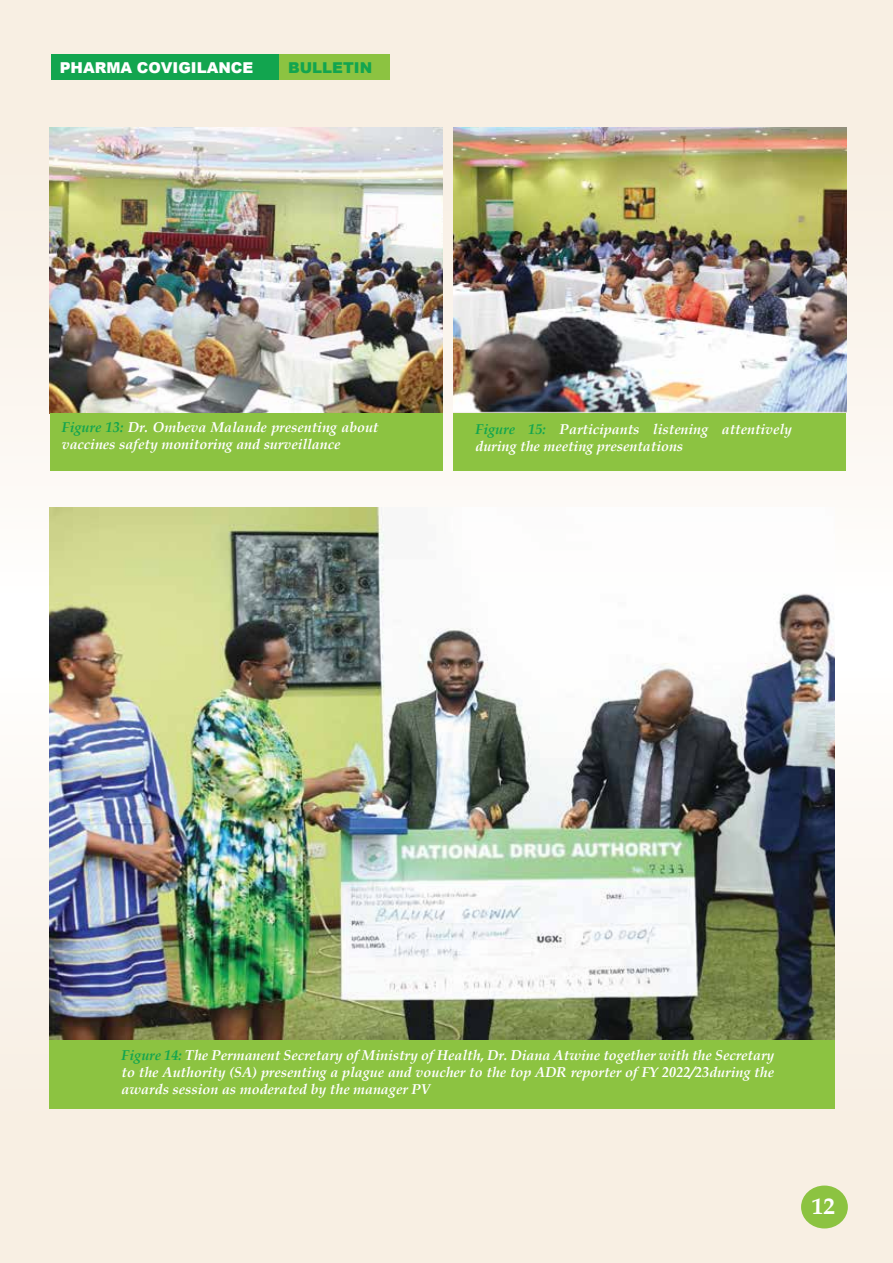
<style>
.page{position:relative;width:893px;height:1263px;background:#fff}
.page>*{position:absolute;margin:0;border:0;box-sizing:border-box;transform-origin:0 0}
.t1{font:700 22.65px "Book Antiqua";color:#fff}
.t2{font:900 15px "Arial";color:#fff}
.t3{font:900 15px "Arial";color:#12a54f}
.t4{font:italic 700 14.25px/17.1px "Book Antiqua";color:#fff}
.t5{font:italic 700 14.25px "Book Antiqua";color:#12a54f}
.s1{color:#12a54f}
</style>
<div class="page">
<div style="left:0;top:0;width:893px;height:641px;background:linear-gradient(to bottom,#f5eadc,#fefdfc)"></div>
<div style="left:0;top:622px;width:893px;height:641px;background:linear-gradient(to bottom,#fffefe,#f6ebdd)"></div>
<img style="left:50px;top:128px;width:393px;height:286px">
<div style="left:51px;top:54px;width:228px;height:26px;background:#12a54f"></div>
<div style="left:279px;top:54px;width:111px;height:26px;background:#8cc341"></div>
<img style="left:50px;top:508px;width:785px;height:532px">
<img style="left:453px;top:128px;width:393px;height:285px">
<div style="left:50px;top:1041px;width:785px;height:68px;background:#8cc341"></div>
<div style="left:50px;top:413px;width:392px;height:58px;background:#8cc341"></div>
<div style="left:453px;top:413px;width:393px;height:58px;background:#8cc341"></div>
<div style="left:801px;top:1185px;width:47px;height:43px;background:#8cc341;border-radius:50%"></div>
<p class="t2" style="left:60px;top:57px;width:195px">PHARMA COVIGILANCE</p>
<p class="t3" style="left:288px;top:57px;width:86px">BULLETIN</p>
<p class="t4" style="left:62px;top:419px;width:318px"><span class="s1">Figure 13:</span> Dr. Ombeva Malande presenting about vaccines safety monitoring and surveillance</p>
<p class="t4" style="left:475px;top:420px;width:318px;text-indent:84px">Participants listening attentively during the meeting presentations</p>
<p class="t5" style="left:475px;top:419px;width:72px">Figure 15:</p>
<p class="t4" style="left:122px;top:1046px;width:654px;text-align:justify"><span class="s1">Figure 14:</span> The Permanent Secretary of Ministry of Health, Dr. Diana Atwine together with the Secretary to the Authority (SA) presenting a plague and voucher to the top ADR reporter of FY 2022/23during the awards session as moderated by the manager PV</p>
<h1 class="t1" style="left:812px;top:1191px;width:24px">12</h1>
</div>
